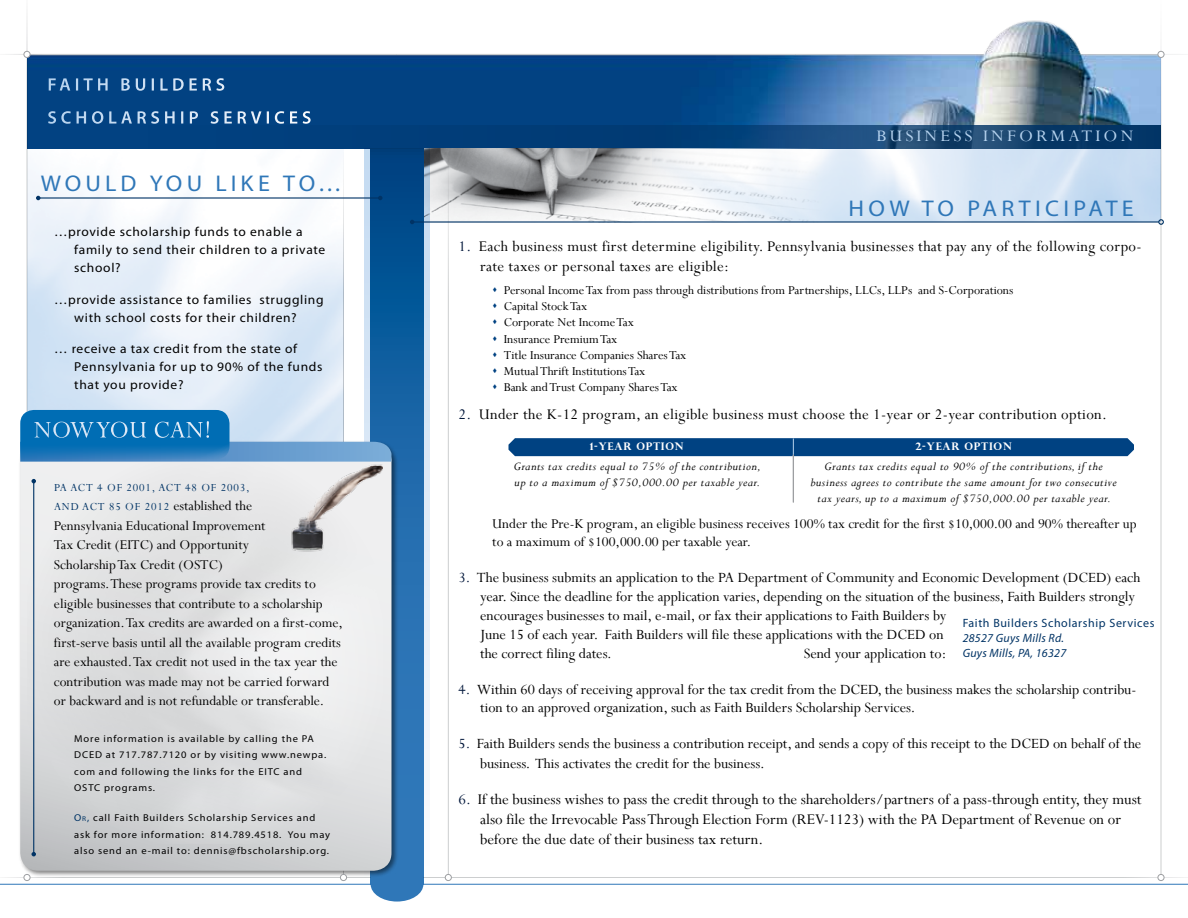
<style>
.page{position:relative;width:1188px;height:918px;background:#fff}
.page>*{position:absolute;margin:0;border:0;box-sizing:border-box;transform-origin:0 0}
.t1{font:27px "Perpetua";color:#fff}
.t2{font:22.8px "Myriad Pro";letter-spacing:.175em;color:#2f77b8;scale:1.05 1}
.t3{font:600 18px/33px "Myriad Pro";letter-spacing:.22em;color:#fff}
.t4{font:18px "Perpetua";letter-spacing:.16em;color:#b5d2ee;scale:1.07 1}
.t5{font:16.5px/19.8px "Perpetua";letter-spacing:.005em;color:#000}
.t6{font:15.75px/18.9px "Perpetua";color:#000}
.t7{font:15px/19.5px "Perpetua";color:#000}
.t8{font:13.5px/16.2px "Perpetua";color:#000}
.t9{font:italic 12.9px/16.2px "Perpetua";letter-spacing:.03em;color:#000;scale:1.05 1}
.t10{font:12.9px/18px "Myriad Pro";letter-spacing:.05em;color:#000;scale:1.04 1}
.t11{font:12px/19.5px "Perpetua";letter-spacing:.07em;color:#003365}
.t12{font:italic 12px/15px "Myriad Pro";letter-spacing:.02em;color:#003365}
.t13{font:12px "Myriad Pro";letter-spacing:.05em;color:#003365}
.t14{font:700 10.5px "Perpetua Titling";letter-spacing:.06em;color:#fff}
.t15{font:10.05px/16.5px "Myriad Pro";letter-spacing:.08em;color:#000;scale:1.05 1}
.s1{font-size:15px;color:#000}
.s2{color:#003365}
.s3{font-size:7.05px;color:#003365}
.s4{color:#00163a}
</style>
<div class="page">
<img style="left:28px;top:148px;width:315px;height:262px">
<img style="left:821px;top:148px;width:340px;height:73px">
<img style="left:28px;top:20px;width:1133px;height:128px">
<svg style="left:144px;top:125px;width:1017px;height:23px;background:#084077"></svg>
<hr style="left:0;top:884px;width:1188px;height:1px;background:#2f77b8">
<img style="left:430px;top:148px;width:391px;height:73px">
<svg style="left:423px;top:148px;width:7px;height:729px"></svg>
<div style="left:364px;top:148px;width:7px;height:729px;background:#cddff3"></div>
<div style="left:371px;top:148px;width:52px;height:736px;background:linear-gradient(to bottom,#004b8c,#3b82c4)"></div>
<div style="left:371px;top:867px;width:52px;height:35px;background:#2f77b8;border-radius:50%"></div>
<hr style="left:27px;top:0;width:1px;height:866px;background:#cccecf">
<hr style="left:343px;top:148px;width:1px;height:730px;background:#cccecf">
<div style="left:18px;top:440px;width:380px;height:437px;background:#000;opacity:.5"></div>
<svg style="left:20px;top:462px;width:372px;height:409px;background:#cfd1d3"></svg>
<svg style="left:20px;top:410px;width:372px;height:52px;background:#4c94c8"></svg>
<hr style="left:33px;top:481px;width:1px;height:373px;background:#003365">
<svg style="left:32px;top:852px;width:4px;height:4px"></svg>
<img style="left:286px;top:454px;width:96px;height:8px">
<hr style="left:412px;top:221px;width:747px;height:2px;background:#003365">
<svg style="left:1158px;top:219px;width:6px;height:6px"></svg>
<svg style="left:410px;top:220px;width:4px;height:4px"></svg>
<hr style="left:795px;top:54px;width:393px;height:1px;background:#cccecf">
<hr style="left:795px;top:877px;width:393px;height:1px;background:#cccecf">
<hr style="left:423px;top:877px;width:372px;height:1px;background:#cccecf">
<hr style="left:397px;top:54px;width:398px;height:1px;background:#cccecf">
<hr style="left:1161px;top:0;width:1px;height:878px;background:#cccecf">
<svg style="left:1158px;top:51px;width:6px;height:6px"></svg>
<div style="left:1158px;top:51px;width:6px;height:7px;border:1px solid #9d9fa2;border-radius:50%"></div>
<div style="left:1158px;top:874px;width:6px;height:7px;background:#fff;border-radius:50%"></div>
<div style="left:1158px;top:874px;width:6px;height:7px;border:1px solid #9d9fa2;border-radius:50%"></div>
<hr style="left:0;top:54px;width:397px;height:1px;background:#cccecf">
<hr style="left:0;top:877px;width:371px;height:1px;background:#cccecf">
<hr style="left:448px;top:148px;width:1px;height:730px;background:#cccecf">
<div style="left:340px;top:874px;width:7px;height:7px;background:#fff;border-radius:50%"></div>
<div style="left:340px;top:874px;width:7px;height:7px;border:1px solid #9d9fa2;border-radius:50%"></div>
<div style="left:445px;top:874px;width:6px;height:7px;background:#fff;border-radius:50%"></div>
<div style="left:445px;top:874px;width:7px;height:7px;border:1px solid #9d9fa2;border-radius:50%"></div>
<div style="left:24px;top:874px;width:6px;height:7px;background:#fff;border-radius:50%"></div>
<div style="left:24px;top:874px;width:6px;height:7px;border:1px solid #9d9fa2;border-radius:50%"></div>
<div style="left:24px;top:51px;width:6px;height:7px;border:1px solid #9d9fa2;border-radius:50%"></div>
<img style="left:27px;top:462px;width:355px;height:382px">
<div style="left:508px;top:438px;width:626px;height:18px;background:#004282"></div>
<hr style="left:793px;top:455px;width:1px;height:47px;background:#9d9fa2">
<hr style="left:38px;top:197px;width:342px;height:2px;background:#003365">
<svg style="left:378px;top:196px;width:4px;height:4px"></svg>
<svg style="left:36px;top:196px;width:4px;height:4px"></svg>
<p class="t3" style="left:47px;top:68px;width:265px">FAITH BUILDERS<br>SCHOLARSHIP SERVICES</p>
<h2 class="t2" style="left:41px;top:169px;width:288px">WOULD YOU LIKE TO…</h2>
<p class="t10" style="left:74px;top:223px;width:243px;text-indent:-20px">…provide scholarship funds to enable a family to send their children to a private school?</p>
<p class="t10" style="left:54px;top:290px;width:261px;text-align:center">…provide assistance to families struggling with school costs for their children?</p>
<p class="t10" style="left:74px;top:340px;width:240px;text-indent:-20px">… receive a tax credit from the state of<br>Pennsylvania for up to 90% of the funds that you provide?</p>
<h1 class="t1" style="left:34px;top:413px;width:179px">NOW YOU CAN!</h1>
<p class="t11" style="left:54px;top:477px;width:200px">PA ACT 4 OF 2001, ACT 48 OF 2003,<br>AND ACT 85 OF 2012 <span class="s1">established the</span></p>
<p class="t7" style="left:54px;top:515px;width:290px">Pennsylvania Educational Improvement<br>Tax Credit (EITC) and Opportunity<br>Scholarship Tax Credit (OSTC)<br>programs. These programs provide tax credits to eligible businesses that contribute to a scholarship organization. Tax credits are awarded on a first-come, first-serve basis until all the available program credits are exhausted. Tax credit not used in the tax year the contribution was made may not be carried forward or backward and is not refundable or transferable.</p>
<p class="t15" style="left:74px;top:730px;width:242px">More information is available by calling the PA DCED at 717.787.7120 or by visiting www.newpa. com and following the links for the EITC and OSTC programs.</p>
<p class="t15" style="left:74px;top:810px;width:245px"><span class="s2">O</span><span class="s3">r</span><span class="s2">,</span> call Faith Builders Scholarship Services and ask for more information: 814.789.4518. You may also send an e-mail to: dennis@fbscholarship.org.</p>
<p class="t4" style="left:877px;top:125px;width:242px">BUSINESS INFORMATION</p>
<h2 class="t2" style="left:849px;top:194px;width:273px">HOW TO PARTICIPATE</h2>
<p class="t5" style="left:480px;top:236px;width:663px;text-indent:-22px"><span class="s4">1.</span> Each business must first determine eligibility. Pennsylvania businesses that pay any of the following corpo&shy;rate taxes or personal taxes are eligible:</p>
<p class="t8" style="left:504px;top:282px;width:511px">Personal Income Tax from pass through distributions from Partnerships, LLCs, LLPs and S-Corporations Capital Stock Tax<br>Corporate Net Income Tax<br>Insurance Premium Tax<br>Title Insurance Companies Shares Tax<br>Mutual Thrift Institutions Tax<br>Bank and Trust Company Shares Tax</p>
<p class="t5" style="left:459px;top:404px;width:650px"><span class="s4">2.</span> Under the K-12 program, an eligible business must choose the 1-year or 2-year contribution option.</p>
<p class="t14" style="left:590px;top:440px;width:95px">1-YEAR OPTION</p>
<p class="t14" style="left:915px;top:440px;width:98px">2-YEAR OPTION</p>
<p class="t9" style="left:514px;top:458px;width:237px">Grants tax credits equal to 75% of the contribution, up to a maximum of $750,000.00 per taxable year.</p>
<p class="t9" style="left:811px;top:458px;width:293px;text-align:center">Grants tax credits equal to 90% of the contributions, if the business agrees to contribute the same amount for two consecutive tax years, up to a maximum of $750,000.00 per taxable year.</p>
<p class="t7" style="left:492px;top:514px;width:646px;line-height:18px">Under the Pre-K program, an eligible business receives 100% tax credit for the first $10,000.00 and 90% thereafter up to a maximum of $100,000.00 per taxable year.</p>
<p class="t6" style="left:480px;top:568px;width:662px;text-indent:-22px"><span class="s4">3.</span> The business submits an application to the PA Department of Community and Economic Development (DCED) each year. Since the deadline for the application varies, depending on the situation of the business, Faith Builders strongly encourages businesses to mail, e-mail, or fax their applications to Faith Builders by<br>June 15 of each year. Faith Builders will file these applications with the DCED on<br>the correct filing dates.</p>
<p class="t13" style="left:963px;top:616px;width:193px">Faith Builders Scholarship Services</p>
<p class="t12" style="left:963px;top:630px;width:105px">28527 Guys Mills Rd.<br>Guys Mills, PA, 16327</p>
<p class="t6" style="left:804px;top:643px;width:144px">Send your application to:</p>
<p class="t6" style="left:480px;top:679px;width:658px;text-indent:-22px"><span class="s4">4.</span> Within 60 days of receiving approval for the tax credit from the DCED, the business makes the scholarship contribu&shy;tion to an approved organization, such as Faith Builders Scholarship Services.</p>
<p class="t6" style="left:480px;top:734px;width:663px;line-height:19.8px;text-indent:-22px"><span class="s4">5.</span> Faith Builders sends the business a contribution receipt, and sends a copy of this receipt to the DCED on behalf of the business. This activates the credit for the business.</p>
<p class="t5" style="left:480px;top:789px;width:663px;text-indent:-22px"><span class="s4">6.</span> If the business wishes to pass the credit through to the shareholders/partners of a pass-through entity, they must also file the Irrevocable Pass Through Election Form (REV-1123) with the PA Department of Revenue on or before the due date of their business tax return.</p>
</div>
